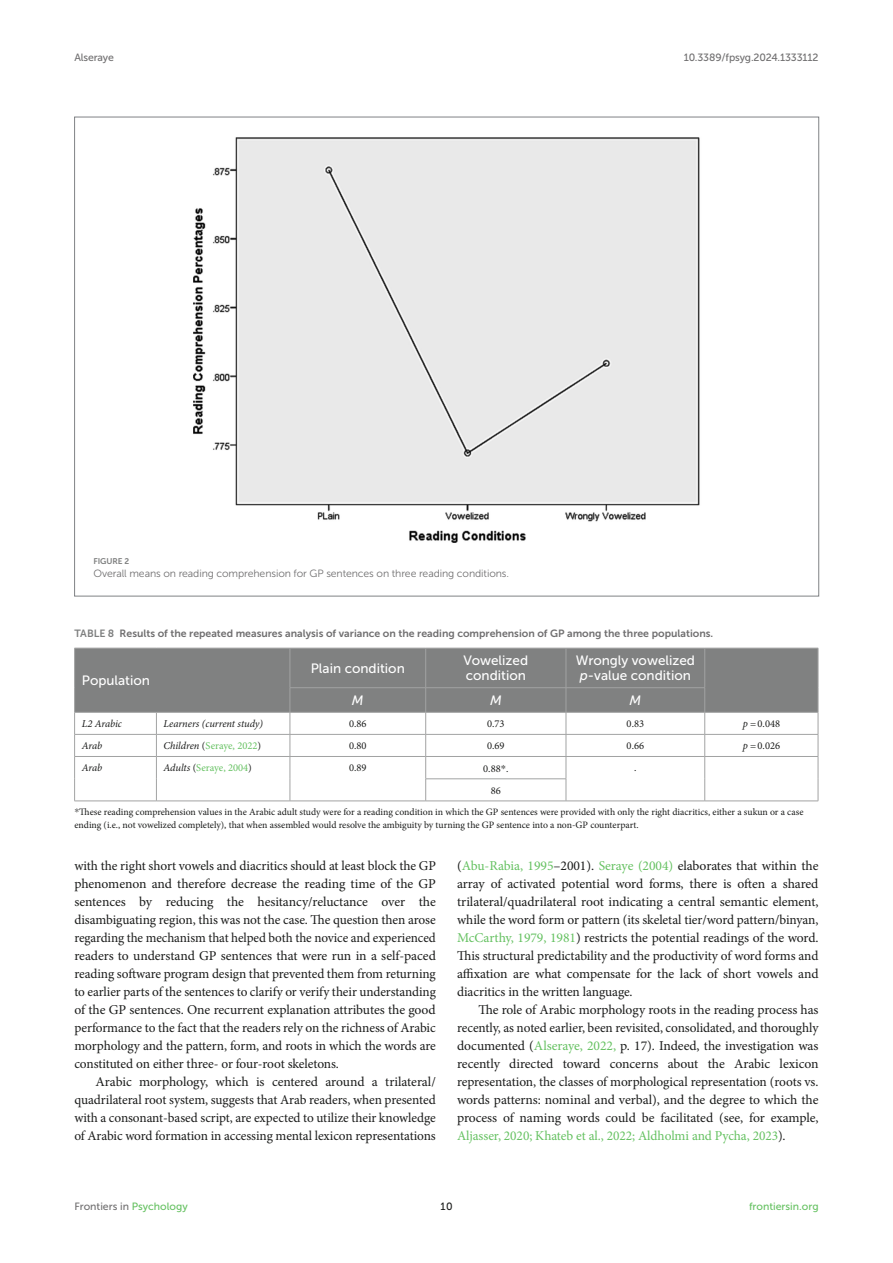
<style>
.page{position:relative;width:893px;height:1263px;background:#fff}
.page>*{position:absolute;margin:0;border:0;box-sizing:border-box;transform-origin:0 0}
.TEXT{font:13.5px/18px "Minion Pro";letter-spacing:-.005em;color:#1b1c1b;text-align:justify}
.TB_CH{font:13.5px/15px "Museo Sans 500";color:#fff}
.TB_STH{font:13.5px "Museo Sans 500";color:#fff}
.TB_CH-2{font:italic 13.5px "Museo Sans 500";color:#fff}
.TT{font:10.5px "Museo Sans 700";color:#706f70}
.FIG_LEG{font:10.5px "Museo Sans 300";letter-spacing:-.01em;color:#706f70}
.t1{font:10.5px "Museo Sans 500";letter-spacing:-.015em;color:#706f70}
.TB_TX{font:10.5px "Minion Pro";color:#1b1c1b}
.TB_TX-2{font:10.5px "Minion Pro";color:#65c161}
.TB_TX-3{font:italic 10.5px "Minion Pro";letter-spacing:-.01em;color:#1b1c1b}
.t2{font:10.5px "Museo Sans 500";color:#65c161}
.t3{font:10.5px "Museo Sans 500";color:#1b1c1b}
.TFN{font:9.75px/13.5px "Minion Pro";color:#1b1c1b}
.FIG_HD{font:8.25px "Museo Sans 700";letter-spacing:-.01em;color:#7e7f7f}
.s1{color:#7e7f7f}
.s2{font-style:italic}
.s3{font-style:italic;color:#1b1c1b}
.s4{color:#1b1c1b}
.s5{font-family:"STIX General"}
.s6{color:#65c161}
</style>
<div class="page">
<div style="left:75px;top:649px;width:743px;height:63px;background:#808181"></div>
<hr style="left:566px;top:756px;width:139px;height:1px;background:#a2a3a3">
<hr style="left:566px;top:801px;width:139px;height:1px;background:#a2a3a3">
<hr style="left:426px;top:756px;width:140px;height:1px;background:#a2a3a3">
<hr style="left:425px;top:778px;width:141px;height:1px;background:#a2a3a3">
<hr style="left:426px;top:801px;width:140px;height:1px;background:#a2a3a3">
<hr style="left:290px;top:756px;width:136px;height:1px;background:#a2a3a3">
<hr style="left:290px;top:801px;width:136px;height:1px;background:#a2a3a3">
<hr style="left:156px;top:756px;width:134px;height:1px;background:#a2a3a3">
<hr style="left:156px;top:801px;width:134px;height:1px;background:#a2a3a3">
<hr style="left:705px;top:756px;width:113px;height:1px;background:#a2a3a3">
<hr style="left:705px;top:801px;width:113px;height:1px;background:#a2a3a3">
<hr style="left:74px;top:756px;width:82px;height:1px;background:#a2a3a3">
<hr style="left:74px;top:801px;width:82px;height:1px;background:#a2a3a3">
<hr style="left:290px;top:648px;width:136px;height:1px;background:#a2a3a3">
<hr style="left:426px;top:648px;width:140px;height:1px;background:#a2a3a3">
<hr style="left:425px;top:648px;width:1px;height:39px;background:#a2a3a3">
<hr style="left:566px;top:648px;width:139px;height:1px;background:#a2a3a3">
<hr style="left:566px;top:648px;width:1px;height:39px;background:#a2a3a3">
<hr style="left:705px;top:648px;width:113px;height:1px;background:#a2a3a3">
<hr style="left:704px;top:648px;width:1px;height:39px;background:#a2a3a3">
<hr style="left:818px;top:648px;width:1px;height:40px;background:#a2a3a3">
<hr style="left:705px;top:712px;width:113px;height:1px;background:#a2a3a3">
<hr style="left:74px;top:648px;width:82px;height:1px;background:#a2a3a3">
<hr style="left:74px;top:648px;width:1px;height:40px;background:#a2a3a3">
<hr style="left:156px;top:648px;width:134px;height:1px;background:#a2a3a3">
<hr style="left:290px;top:648px;width:1px;height:39px;background:#a2a3a3">
<hr style="left:74px;top:712px;width:82px;height:1px;background:#a2a3a3">
<hr style="left:156px;top:712px;width:134px;height:1px;background:#a2a3a3">
<hr style="left:426px;top:687px;width:140px;height:1px;background:#a2a3a3">
<hr style="left:426px;top:712px;width:140px;height:1px;background:#a2a3a3">
<hr style="left:566px;top:687px;width:139px;height:1px;background:#a2a3a3">
<hr style="left:566px;top:712px;width:139px;height:1px;background:#a2a3a3">
<hr style="left:290px;top:687px;width:136px;height:1px;background:#a2a3a3">
<hr style="left:290px;top:712px;width:136px;height:1px;background:#a2a3a3">
<hr style="left:156px;top:734px;width:134px;height:1px;background:#a2a3a3">
<svg style="left:290px;top:688px;width:1px;height:113px"></svg>
<hr style="left:290px;top:734px;width:136px;height:1px;background:#a2a3a3">
<svg style="left:425px;top:688px;width:1px;height:113px"></svg>
<hr style="left:426px;top:734px;width:140px;height:1px;background:#a2a3a3">
<svg style="left:566px;top:688px;width:1px;height:113px"></svg>
<hr style="left:566px;top:734px;width:139px;height:1px;background:#a2a3a3">
<svg style="left:704px;top:688px;width:1px;height:113px"></svg>
<svg style="left:818px;top:688px;width:1px;height:113px"></svg>
<hr style="left:705px;top:734px;width:113px;height:1px;background:#a2a3a3">
<svg style="left:74px;top:688px;width:1px;height:113px"></svg>
<svg style="left:156px;top:713px;width:1px;height:88px"></svg>
<hr style="left:74px;top:734px;width:82px;height:1px;background:#a2a3a3">
<img style="left:193px;top:137px;width:507px;height:406px">
<p class="t1" style="left:74px;top:51px;width:41px">Alseraye</p>
<p class="t1" style="left:684px;top:51px;width:136px">10.3389/fpsyg.2024.1333112</p>
<p class="FIG_HD" style="left:94px;top:556px;width:37px">FIGURE 2</p>
<p class="FIG_LEG" style="left:94px;top:568px;width:417px">Overall means on reading comprehension for GP sentences on three reading conditions.</p>
<p class="TT" style="left:74px;top:628px;width:640px"><span class="s1">TABLE 8</span> Results of the repeated measures analysis of variance on the reading comprehension of GP among the three populations.</p>
<p class="TB_STH" style="left:82px;top:673px;width:70px">Population</p>
<p class="TB_CH" style="left:311px;top:661px;width:96px">Plain condition</p>
<p class="TB_CH" style="left:464px;top:653px;width:66px">Vowelized condition</p>
<p class="TB_CH" style="left:576px;top:653px;width:121px;text-align:center">Wrongly vowelized <span class="s2">p</span>-value condition</p>
<p class="TB_CH-2" style="left:352px;top:693px;width:13px">M</p>
<p class="TB_CH-2" style="left:490px;top:693px;width:13px">M</p>
<p class="TB_CH-2" style="left:629px;top:693px;width:13px">M</p>
<p class="TB_TX-3" style="left:82px;top:717px;width:42px">L2 Arabic</p>
<p class="TB_TX-3" style="left:164px;top:717px;width:101px">Learners (current study)</p>
<p class="TB_TX" style="left:349px;top:717px;width:19px">0.86</p>
<p class="TB_TX" style="left:487px;top:717px;width:19px">0.73</p>
<p class="TB_TX" style="left:627px;top:717px;width:19px">0.83</p>
<p class="TB_TX" style="left:743px;top:717px;width:39px"><span class="s2">p</span> =0.048</p>
<p class="TB_TX-3" style="left:82px;top:739px;width:22px">Arab</p>
<p class="TB_TX-2" style="left:164px;top:739px;width:99px"><span class="s3">Children</span> <span class="s4">(</span>Seraye, 2022<span class="s4">)</span></p>
<p class="TB_TX" style="left:349px;top:739px;width:19px">0.80</p>
<p class="TB_TX" style="left:487px;top:739px;width:19px">0.69</p>
<p class="TB_TX" style="left:627px;top:739px;width:19px">0.66</p>
<p class="TB_TX" style="left:743px;top:739px;width:39px"><span class="s2">p</span> =0.026</p>
<p class="TB_TX-3" style="left:82px;top:761px;width:22px">Arab</p>
<p class="TB_TX-2" style="left:164px;top:761px;width:90px"><span class="s3">Adults</span> <span class="s4">(</span>Seraye, 2004<span class="s4">)</span></p>
<p class="TB_TX" style="left:349px;top:761px;width:19px">0.89</p>
<p class="TB_TX" style="left:483px;top:761px;width:27px">0.88<span class="s5">*</span>.</p>
<p class="TB_TX" style="left:634px;top:761px;width:4px">.</p>
<p class="TB_TX" style="left:491px;top:783px;width:12px">86</p>
<p class="TFN" style="left:74px;top:805px;width:731px"><span class="s5">*</span>These reading comprehension values in the Arabic adult study were for a reading condition in which the GP sentences were provided with only the right diacritics, either a sukun or a case ending (i.e., not vowelized completely), that when assembled would resolve the ambiguity by turning the GP sentence into a non-GP counterpart.</p>
<p class="TEXT" style="left:74px;top:857px;width:363px">with the right short vowels and diacritics should at least block the GP phenomenon and therefore decrease the reading time of the GP sentences by reducing the hesitancy/reluctance over the disambiguating region, this was not the case. The question then arose regarding the mechanism that helped both the novice and experienced readers to understand GP sentences that were run in a self-paced reading software program design that prevented them from returning to earlier parts of the sentences to clarify or verify their understanding of the GP sentences. One recurrent explanation attributes the good performance to the fact that the readers rely on the richness of Arabic morphology and the pattern, form, and roots in which the words are constituted on either three- or four-root skeletons.</p>
<p class="TEXT" style="left:74px;top:1073px;width:363px;text-indent:21px">Arabic morphology, which is centered around a trilateral/ quadrilateral root system, suggests that Arab readers, when presented with a consonant-based script, are expected to utilize their knowledge of Arabic word formation in accessing mental lexicon representations</p>
<p class="TEXT" style="left:457px;top:857px;width:363px">(<span class="s6">Abu-Rabia, 1995</span>–2001). <span class="s6">Seraye (2004)</span> elaborates that within the array of activated potential word forms, there is often a shared trilateral/quadrilateral root indicating a central semantic element, while the word form or pattern (its skeletal tier/word pattern/binyan, <span class="s6">McCarthy, 1979, 1981</span>) restricts the potential readings of the word.<br>This structural predictability and the productivity of word forms and affixation are what compensate for the lack of short vowels and diacritics in the written language.</p>
<p class="TEXT" style="left:457px;top:1001px;width:363px;text-indent:21px">The role of Arabic morphology roots in the reading process has recently, as noted earlier, been revisited, consolidated, and thoroughly documented (<span class="s6">Alseraye, 2022,</span> p. 17). Indeed, the investigation was recently directed toward concerns about the Arabic lexicon representation, the classes of morphological representation (roots vs. words patterns: nominal and verbal), and the degree to which the process of naming words could be facilitated (see, for example, <span class="s6">Aljasser, 2020; Khateb et al., 2022; Aldholmi and Pycha, 2023</span>).</p>
<p class="t1" style="left:74px;top:1200px;width:115px">Frontiers in <span class="s6">Psychology</span></p>
<p class="t3" style="left:440px;top:1200px;width:14px">10</p>
<p class="t2" style="left:749px;top:1200px;width:71px">frontiersin.org</p>
</div>
